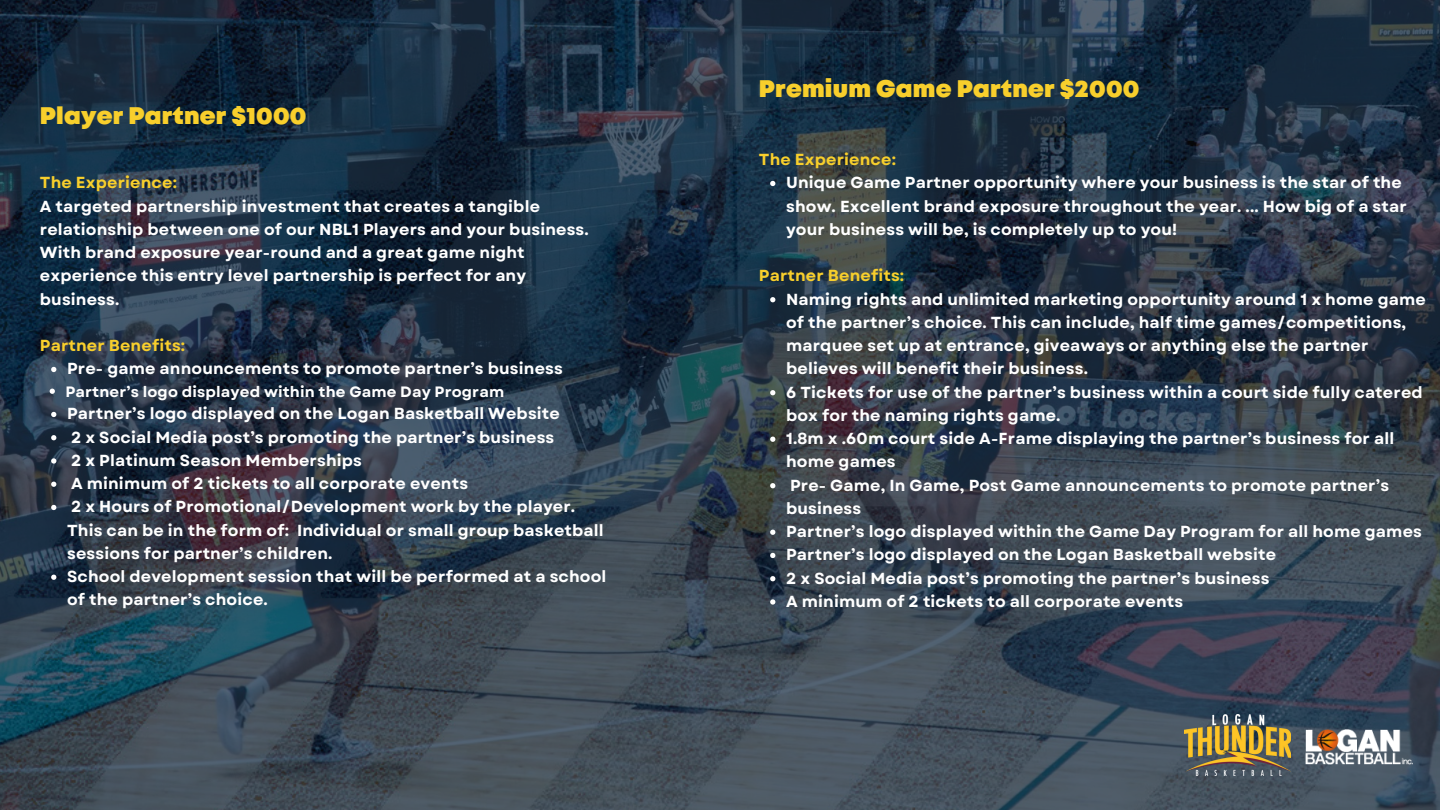
<style>
.page{position:relative;width:1440px;height:810px;background:#fff}
.page>*{position:absolute;margin:0;border:0;box-sizing:border-box;transform-origin:0 0}
.t1{font:900 24px "Mont";letter-spacing:.01em;color:#f8cf2c}
.t2{font:700 16px/23.2px "Garet";letter-spacing:.01em;color:#fff}
.t3{font:700 16px "Garet";letter-spacing:.01em;color:#f8cf2c}
.t4{font:700 15px "Garet";letter-spacing:.01em;color:#fff}
.s1{color:#f8cf2c}
</style>
<div class="page">
<img style="left:0;top:0;width:1440px;height:810px">
<svg style="left:770px;top:181px;width:5px;height:5px"></svg>
<svg style="left:770px;top:297px;width:5px;height:5px"></svg>
<svg style="left:770px;top:390px;width:5px;height:5px"></svg>
<svg style="left:770px;top:437px;width:5px;height:5px"></svg>
<svg style="left:770px;top:483px;width:5px;height:5px"></svg>
<svg style="left:770px;top:530px;width:5px;height:5px"></svg>
<svg style="left:770px;top:553px;width:5px;height:5px"></svg>
<svg style="left:770px;top:576px;width:5px;height:5px"></svg>
<svg style="left:770px;top:599px;width:5px;height:6px"></svg>
<img style="left:1185px;top:714px;width:106px;height:62px">
<img style="left:1305px;top:729px;width:108px;height:35px">
<svg style="left:51px;top:367px;width:5px;height:5px"></svg>
<svg style="left:50px;top:389px;width:5px;height:5px"></svg>
<svg style="left:51px;top:412px;width:5px;height:5px"></svg>
<svg style="left:51px;top:435px;width:5px;height:5px"></svg>
<svg style="left:51px;top:458px;width:5px;height:6px"></svg>
<svg style="left:51px;top:482px;width:5px;height:5px"></svg>
<svg style="left:51px;top:505px;width:5px;height:5px"></svg>
<svg style="left:51px;top:575px;width:5px;height:5px"></svg>
<h1 class="t1" style="left:40px;top:106px;width:268px">Player Partner $1000</h1>
<h2 class="t2" style="left:40px;top:171px;width:550px"><span class="s1">The Experience:<br></span>A targeted partnership investment that creates a tangible relationship between one of our NBL1 Players and your business.<br>With brand exposure year-round and a great game night experience this entry level partnership is perfect for any business.</h2>
<p class="t3" style="left:40px;top:334px;width:147px">Partner Benefits:</p>
<h2 class="t2" style="left:67px;top:357px;width:497px">Pre- game announcements to promote partner’s business</h2>
<p class="t4" style="left:65px;top:381px;width:440px">Partner’s logo displayed within the Game Day Program</p>
<p class="t2" style="left:67px;top:402px;width:494px">Partner’s logo displayed on the Logan Basketball Website</p>
<p class="t2" style="left:71px;top:425px;width:485px">2 x Social Media post’s promoting the partner’s business</p>
<p class="t2" style="left:71px;top:449px;width:292px">2 x Platinum Season Memberships</p>
<p class="t2" style="left:71px;top:472px;width:399px">A minimum of 2 tickets to all corporate events</p>
<p class="t2" style="left:67px;top:495px;width:538px">2 x Hours of Promotional/Development work by the player.<br>This can be in the form of: Individual or small group basketball sessions for partner’s children.</p>
<p class="t2" style="left:67px;top:565px;width:541px">School development session that will be performed at a school of the partner’s choice.</p>
<p class="t1" style="left:759px;top:79px;width:382px">Premium Game Partner $2000</p>
<h1 class="t3" style="left:759px;top:148px;width:139px">The Experience:</h1>
<h2 class="t2" style="left:786px;top:171px;width:622px">Unique Game Partner opportunity where your business is the star of the show. Excellent brand exposure throughout the year. ... How big of a star your business will be, is completely up to you!</h2>
<h2 class="t3" style="left:759px;top:264px;width:147px">Partner Benefits:</h2>
<p class="t2" style="left:786px;top:287px;width:641px">Naming rights and unlimited marketing opportunity around 1 x home game</p>
<p class="t2" style="left:786px;top:311px;width:638px">of the partner’s choice. This can include, half time games/competitions, marquee set up at entrance, giveaways or anything else the partner believes will benefit their business.<br>6 Tickets for use of the partner’s business within a court side fully catered</p>
<p class="t2" style="left:786px;top:404px;width:610px">box for the naming rights game.<br>1.8m x .60m court side A-Frame displaying the partner’s business for all</p>
<p class="t2" style="left:786px;top:450px;width:111px">home games</p>
<p class="t2" style="left:786px;top:473px;width:637px">Pre- Game, In Game, Post Game announcements to promote partner’s business<br>Partner’s logo displayed within the Game Day Program for all home games</p>
<p class="t2" style="left:786px;top:543px;width:492px">Partner’s logo displayed on the Logan Basketball website</p>
<p class="t2" style="left:786px;top:566px;width:485px">2 x Social Media post’s promoting the partner’s business</p>
<p class="t2" style="left:786px;top:590px;width:399px">A minimum of 2 tickets to all corporate events</p>
</div>
